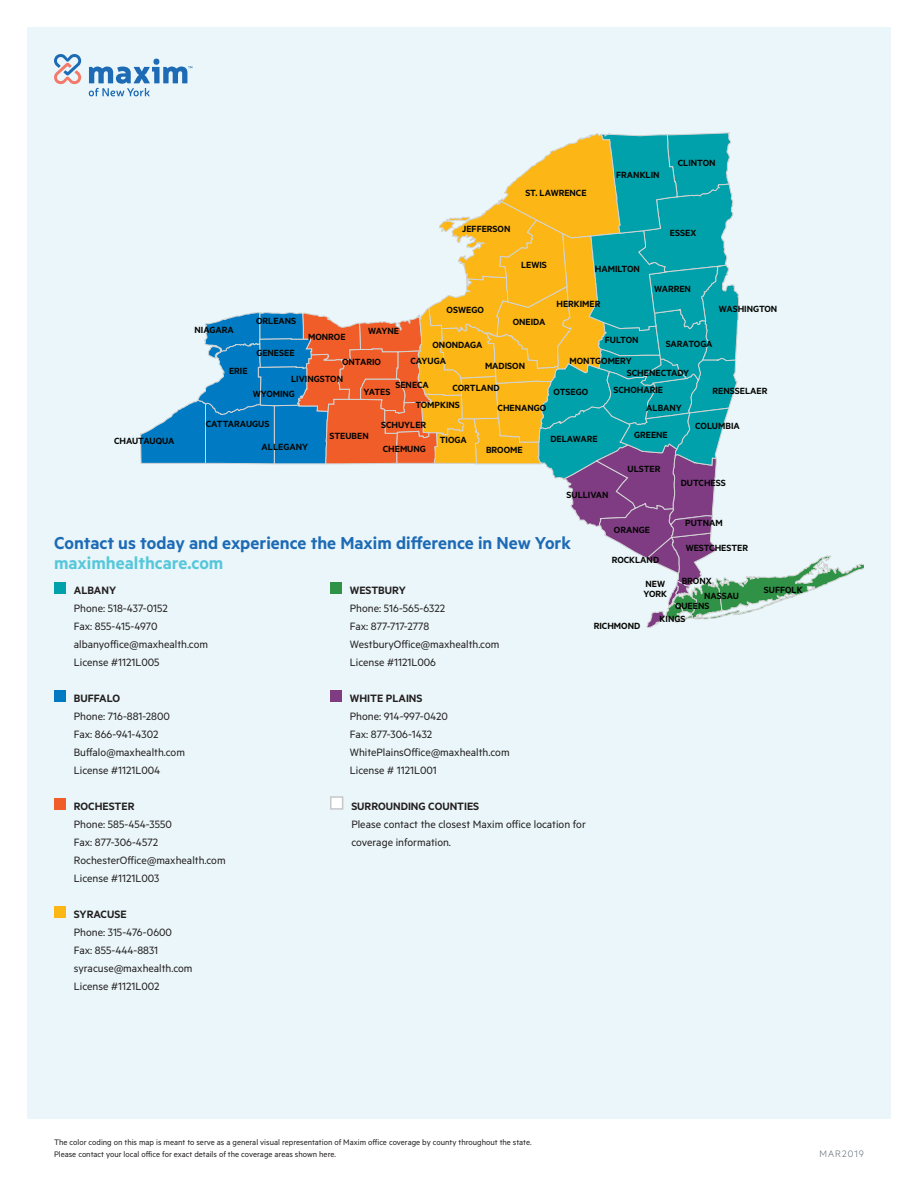
<style>
.page{position:relative;width:918px;height:1188px;background:#fff}
.page>*{position:absolute;margin:0;border:0;box-sizing:border-box;transform-origin:0 0}
.t1{font:600 19.5px "Metric";color:#1d6ab5}
.t2{font:600 19.5px "Metric";color:#56c7db}
.Office_Info{font:12px/18px "Metric";color:#231f20}
.t3{font:300 10.5px "Metric";letter-spacing:.1em;color:#5b6771}
.t4{font:600 10.05px/20.2px "Metric";color:#040503}
.t5{font:9px/12px "Metric";color:#231f20}
.s1{font-weight:600}
</style>
<div class="page">
<div style="left:27px;top:27px;width:864px;height:1092px;background:#eaf6f9"></div>
<div style="left:54px;top:582px;width:12px;height:12px;background:#00a1aa"></div>
<div style="left:54px;top:690px;width:12px;height:12px;background:#007bc3"></div>
<div style="left:54px;top:798px;width:12px;height:12px;background:#f15d29"></div>
<div style="left:54px;top:906px;width:12px;height:12px;background:#fcb615"></div>
<svg style="left:140px;top:132px;width:724px;height:496px"></svg>
<div style="left:330px;top:582px;width:12px;height:12px;background:#309246"></div>
<div style="left:330px;top:690px;width:12px;height:12px;background:#7f3c83"></div>
<div style="left:330px;top:796px;width:13px;height:14px;background:#fff;border:2px solid #c7c8ca"></div>
<svg style="left:54px;top:54px;width:28px;height:31px"></svg>
<svg style="left:89px;top:59px;width:103px;height:37px"></svg>
<p class="t4" style="left:114px;top:430px;width:62px">CHAUTAUQUA</p>
<p class="t4" style="left:462px;top:218px;width:50px">JEFFERSON</p>
<p class="t4" style="left:525px;top:183px;width:63px">ST. LAWRENCE</p>
<p class="t4" style="left:616px;top:165px;width:45px">FRANKLIN</p>
<p class="t4" style="left:678px;top:152px;width:39px">CLINTON</p>
<p class="t4" style="left:521px;top:255px;width:27px">LEWIS</p>
<p class="t4" style="left:595px;top:259px;width:47px">HAMILTON</p>
<p class="t4" style="left:670px;top:222px;width:28px">ESSEX</p>
<p class="t4" style="left:654px;top:278px;width:38px">WARREN</p>
<p class="t4" style="left:556px;top:293px;width:46px">HERKIMER</p>
<p class="t4" style="left:570px;top:330px;width:71px;text-indent:35px">FULTON<br>MONTGOMERY</p>
<p class="t4" style="left:719px;top:299px;width:60px">WASHINGTON</p>
<p class="t4" style="left:447px;top:299px;width:39px">OSWEGO</p>
<p class="t4" style="left:256px;top:311px;width:42px">ORLEANS</p>
<p class="t4" style="left:513px;top:312px;width:34px">ONEIDA</p>
<p class="t4" style="left:485px;top:355px;width:42px">MADISON</p>
<p class="t4" style="left:452px;top:378px;width:49px">CORTLAND</p>
<p class="t4" style="left:195px;top:319px;width:41px">NIAGARA</p>
<p class="t4" style="left:368px;top:321px;width:32px">WAYNE</p>
<p class="t4" style="left:308px;top:327px;width:39px">MONROE</p>
<p class="t4" style="left:666px;top:334px;width:48px">SARATOGA</p>
<p class="t4" style="left:433px;top:334px;width:51px">ONONDAGA</p>
<p class="t4" style="left:256px;top:342px;width:40px">GENESEE</p>
<p class="t4" style="left:342px;top:352px;width:40px">ONTARIO</p>
<p class="t4" style="left:411px;top:351px;width:37px">CAYUGA</p>
<p class="t4" style="left:395px;top:375px;width:35px">SENECA</p>
<p class="t4" style="left:415px;top:395px;width:46px">TOMPKINS</p>
<p class="t4" style="left:381px;top:414px;width:47px">SCHUYLER</p>
<p class="t4" style="left:330px;top:425px;width:41px">STEUBEN</p>
<p class="t4" style="left:229px;top:361px;width:20px">ERIE</p>
<p class="t4" style="left:613px;top:364px;width:77px;line-height:17.1px;text-indent:13px">SCHENECTADY<br>SCHOHARIE</p>
<p class="t4" style="left:646px;top:398px;width:37px">ALBANY</p>
<p class="t4" style="left:634px;top:425px;width:35px">GREENE</p>
<p class="t4" style="left:253px;top:372px;width:92px;line-height:14.7px;text-indent:38px">LIVINGSTON<br>WYOMING</p>
<p class="t4" style="left:206px;top:414px;width:65px">CATTARAUGUS</p>
<p class="t4" style="left:713px;top:380px;width:56px">RENSSELAER</p>
<p class="t4" style="left:695px;top:416px;width:46px">COLUMBIA</p>
<p class="t4" style="left:554px;top:381px;width:36px">OTSEGO</p>
<p class="t4" style="left:363px;top:381px;width:29px">YATES</p>
<p class="t4" style="left:498px;top:397px;width:50px">CHENANGO</p>
<p class="t4" style="left:550px;top:429px;width:49px">DELAWARE</p>
<p class="t4" style="left:440px;top:429px;width:29px">TIOGA</p>
<p class="t4" style="left:262px;top:436px;width:48px">ALLEGANY</p>
<p class="t4" style="left:383px;top:439px;width:45px">CHEMUNG</p>
<p class="t4" style="left:486px;top:439px;width:38px">BROOME</p>
<p class="t4" style="left:567px;top:484px;width:44px">SULLIVAN</p>
<p class="t4" style="left:628px;top:458px;width:34px">ULSTER</p>
<p class="t4" style="left:614px;top:520px;width:38px">ORANGE</p>
<p class="t4" style="left:681px;top:472px;width:47px">DUTCHESS</p>
<p class="t4" style="left:685px;top:512px;width:39px">PUTNAM</p>
<p class="t1" style="left:54px;top:531px;width:518px">Contact us today and experience the Maxim difference in New York</p>
<p class="t2" style="left:54px;top:552px;width:171px">maximhealthcare.com</p>
<p class="Office_Info" style="left:74px;top:580px;width:136px"><span class="s1">ALBANY<br></span>Phone: 518-437-0152<br>Fax: 855-415-4970 albanyoffice@maxhealth.com<br>License #1121L005</p>
<p class="Office_Info" style="left:74px;top:688px;width:113px"><span class="s1">BUFFALO<br></span>Phone: 716-881-2800<br>Fax: 866-941-4302<br>Buffalo@maxhealth.com<br>License #1121L004</p>
<p class="Office_Info" style="left:74px;top:796px;width:153px"><span class="s1">ROCHESTER<br></span>Phone: 585-454-3550<br>Fax: 877-306-4572<br>RochesterOffice@maxhealth.com<br>License #1121L003</p>
<p class="Office_Info" style="left:74px;top:904px;width:120px"><span class="s1">SYRACUSE<br></span>Phone: 315-476-0600<br>Fax: 855-444-8831 syracuse@maxhealth.com<br>License #1121L002</p>
<p class="Office_Info" style="left:350px;top:580px;width:151px"><span class="s1">WESTBURY<br></span>Phone: 516-565-6322<br>Fax: 877-717-2778<br>WestburyOffice@maxhealth.com<br>License #1121L006</p>
<p class="Office_Info" style="left:350px;top:688px;width:161px"><span class="s1">WHITE PLAINS<br></span>Phone: 914-997-0420<br>Fax: 877-306-1432<br>WhitePlainsOffice@maxhealth.com<br>License # 1121L001</p>
<p class="Office_Info" style="left:351px;top:796px;width:236px"><span class="s1">SURROUNDING COUNTIES<br></span>Please contact the closest Maxim office location for coverage information.</p>
<p class="t4" style="left:686px;top:537px;width:64px">WESTCHESTER</p>
<p class="t4" style="left:612px;top:549px;width:49px">ROCKLAND</p>
<p class="t4" style="left:646px;top:573px;width:21px">NEW</p>
<p class="t4" style="left:682px;top:570px;width:32px">BRONX</p>
<p class="t4" style="left:644px;top:583px;width:25px">YORK</p>
<p class="t4" style="left:660px;top:609px;width:27px">KINGS</p>
<p class="t4" style="left:594px;top:615px;width:48px">RICHMOND</p>
<p class="t4" style="left:704px;top:585px;width:36px">NASSAU</p>
<p class="t4" style="left:675px;top:595px;width:36px">QUEENS</p>
<p class="t4" style="left:764px;top:579px;width:40px">SUFFOLK</p>
<p class="t5" style="left:54px;top:1135px;width:479px">The color coding on this map is meant to serve as a general visual representation of Maxim office coverage by county throughout the state.<br>Please contact your local office for exact details of the coverage areas shown here.</p>
<p class="t3" style="left:820px;top:1147px;width:46px">MAR2019</p>
</div>
